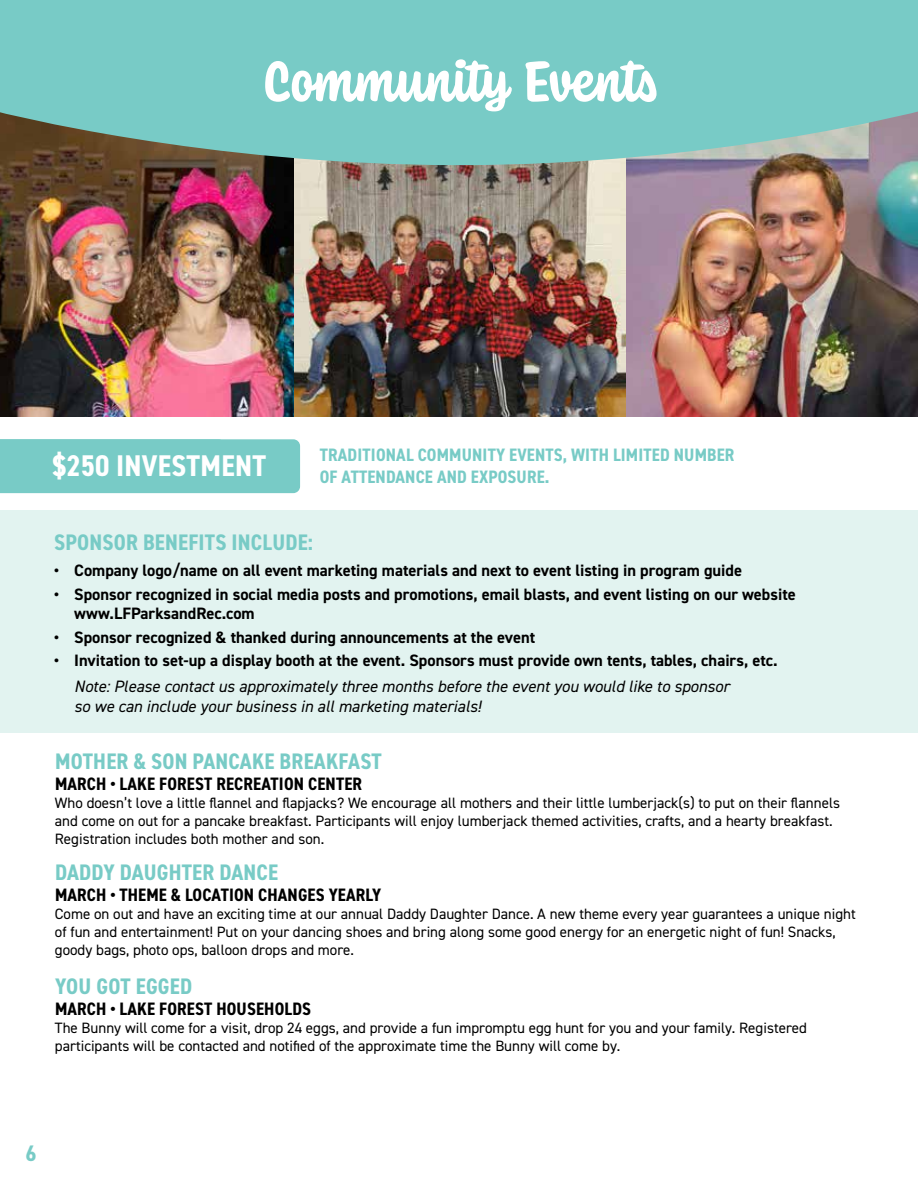
<style>
.page{position:relative;width:918px;height:1188px;background:#fff}
.page>*{position:absolute;margin:0;border:0;box-sizing:border-box;transform-origin:0 0}
.t1{font:700 60px "Coniferous";color:#fff}
.t2{font:700 condensed 30px "DIN2014";letter-spacing:.01em;color:#fff}
.t3{font:700 condensed 22.5px "DIN2014";letter-spacing:.01em;color:#78cbc6}
.t4{font:700 condensed 22.5px "DIN2014";letter-spacing:.01em;color:#fff}
.t5{font:700 condensed 18px "DIN2014";letter-spacing:.01em;color:#000}
.t6{font:700 condensed 18px "DIN2014";letter-spacing:.01em;color:#78cbc6}
.t7{font:700 16.5px/19.8px "DIN2014";color:#000}
.t8{font:italic 16.5px/19.8px "DIN2014";color:#000}
.t9{font:15px/18px "DIN2014";color:#000}
</style>
<div class="page">
<img style="left:294px;top:165px;width:332px;height:252px">
<img style="left:626px;top:165px;width:292px;height:252px">
<img style="left:0;top:165px;width:294px;height:252px">
<svg style="left:0;top:0;width:918px;height:165px;background:#79c1bb"></svg>
<div style="left:1px;top:511px;width:917px;height:222px;background:#e2f3f0"></div>
<div style="left:0;top:439px;width:300px;height:54px;background:#78cbc6"></div>
<h1 class="t1" style="left:262px;top:39px;width:396px">Community Events</h1>
<h3 class="t4" style="left:54px;top:441px;width:162px">$250 INVESTMENT</h3>
<p class="t6" style="left:320px;top:443px;width:416px">TRADITIONAL COMMUNITY EVENTS, WITH LIMITED NUMBER</p>
<h2 class="t2" style="left:52px;top:446px;width:215px">$250 INVESTMENT</h2>
<p class="t6" style="left:320px;top:465px;width:231px">OF ATTENDANCE AND EXPOSURE.</p>
<h3 class="t3" style="left:54px;top:527px;width:260px">SPONSOR BENEFITS INCLUDE:</h3>
<p class="t7" style="left:54px;top:560px;width:690px">• Company logo/name on all event marketing materials and next to event listing in program guide</p>
<p class="t7" style="left:74px;top:584px;width:723px;text-indent:-20px">• Sponsor recognized in social media posts and promotions, email blasts, and event listing on our website www.LFParksandRec.com</p>
<p class="t7" style="left:54px;top:627px;width:483px">• Sponsor recognized &amp; thanked during announcements at the event</p>
<p class="t7" style="left:54px;top:650px;width:725px">• Invitation to set-up a display booth at the event. Sponsors must provide own tents, tables, chairs, etc.</p>
<p class="t8" style="left:74px;top:677px;width:657px">Note: Please contact us approximately three months before the event you would like to sponsor so we can include your business in all marketing materials!</p>
<h3 class="t3" style="left:55px;top:746px;width:328px">MOTHER &amp; SON PANCAKE BREAKFAST</h3>
<p class="t5" style="left:55px;top:772px;width:309px">MARCH • LAKE FOREST RECREATION CENTER</p>
<p class="t9" style="left:55px;top:794px;width:787px">Who doesn’t love a little flannel and flapjacks? We encourage all mothers and their little lumberjack(s) to put on their flannels and come on out for a pancake breakfast. Participants will enjoy lumberjack themed activities, crafts, and a hearty breakfast.<br>Registration includes both mother and son.</p>
<h3 class="t3" style="left:55px;top:857px;width:225px">DADDY DAUGHTER DANCE</h3>
<p class="t5" style="left:55px;top:883px;width:328px">MARCH • THEME &amp; LOCATION CHANGES YEARLY</p>
<p class="t9" style="left:55px;top:905px;width:802px">Come on out and have an exciting time at our annual Daddy Daughter Dance. A new theme every year guarantees a unique night of fun and entertainment! Put on your dancing shoes and bring along some good energy for an energetic night of fun! Snacks, goody bags, photo ops, balloon drops and more.</p>
<h3 class="t3" style="left:55px;top:971px;width:139px">YOU GOT EGGED</h3>
<p class="t5" style="left:55px;top:997px;width:258px">MARCH • LAKE FOREST HOUSEHOLDS</p>
<p class="t9" style="left:55px;top:1019px;width:754px">The Bunny will come for a visit, drop 24 eggs, and provide a fun impromptu egg hunt for you and your family. Registered participants will be contacted and notified of the approximate time the Bunny will come by.</p>
<h3 class="t3" style="left:26px;top:1139px;width:12px">6</h3>
</div>
